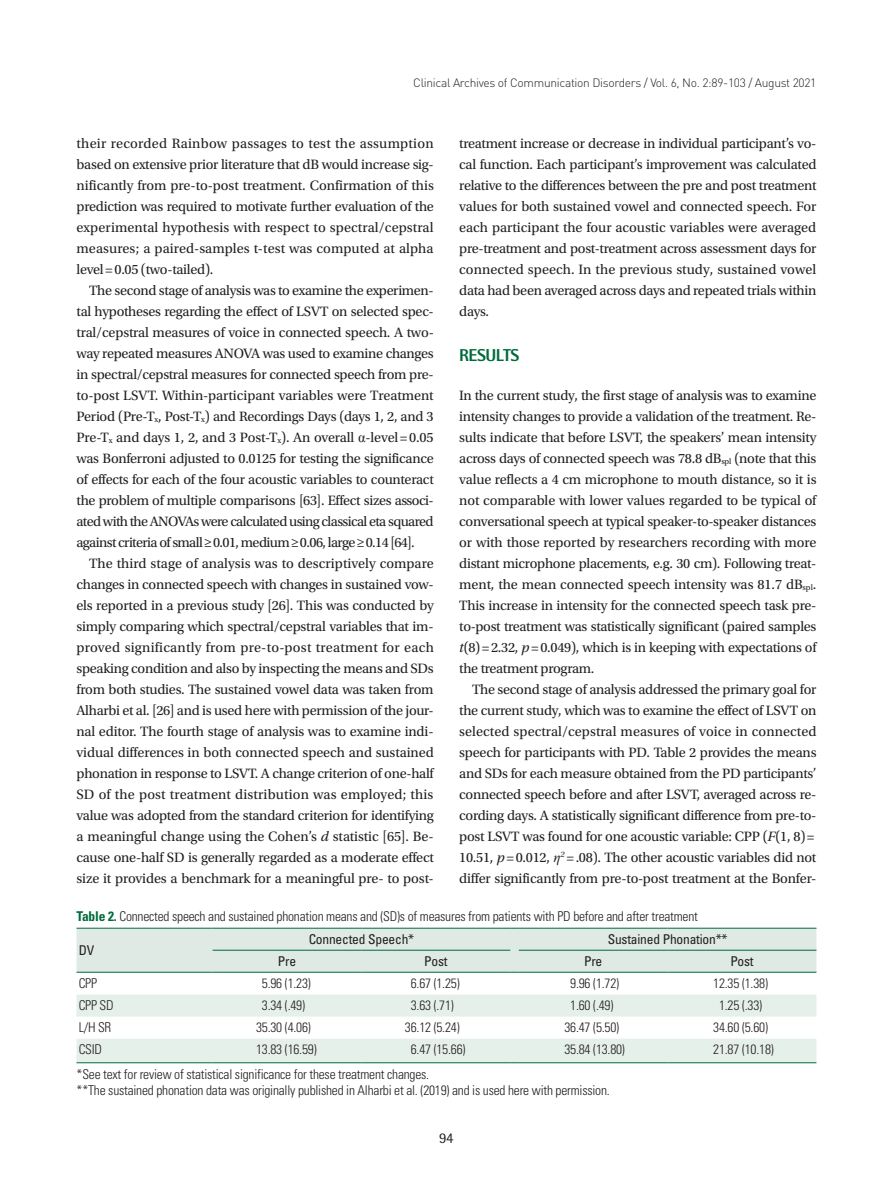
<style>
.page{position:relative;width:893px;height:1191px;background:#fff}
.page>*{position:absolute;margin:0;border:0;box-sizing:border-box;transform-origin:0 0}
.본문대제목{font:800 17.25px "Rotis Semi Sans Std";letter-spacing:-.03em;color:#006b3d}
.t1{font:14.85px "Rotis Semi Sans Std";color:#231f20}
.본문{font:14.25px/21px "Utopia Std";letter-spacing:-.02em;color:#231f20;text-align:justify}
.본문_0{font:14.25px/21px "Utopia Std";letter-spacing:-.02em;color:#231f20;text-align:justify}
.표본문{font:300 condensed 13.5px "Univers LT Std";letter-spacing:-.015em;color:#231f20}
.표제목_그림설명{font:300 condensed 13.5px "Univers LT Std";letter-spacing:-.015em;color:#231f20}
.표머리글{font:condensed 13.5px "Univers LT Std";letter-spacing:-.015em;color:#231f20}
.t2{font:300 12px "DIN Pro";letter-spacing:-.025em;color:#231f20}
.s1{font-size:8.25px}
.s2{font-style:italic}
.s3{font-family:"Times New Roman";font-style:italic}
.s4{font-weight:700;color:#006b3d}
.s5{font-family:"Times New Roman"}
</style>
<div class="page">
<svg style="left:77px;top:995px;width:739px;height:67px;fill:#e6f0ea"></svg>
<hr style="left:77px;top:1062px;width:136px;height:1px;background:#006b3d">
<hr style="left:213px;top:1062px;width:148px;height:1px;background:#006b3d">
<hr style="left:361px;top:1062px;width:149px;height:1px;background:#006b3d">
<hr style="left:519px;top:1062px;width:149px;height:1px;background:#006b3d">
<hr style="left:668px;top:1062px;width:148px;height:1px;background:#006b3d">
<svg style="left:77px;top:927px;width:739px;height:45px;background:#d4e4db"></svg>
<p class="t2" style="left:413px;top:75px;width:405px">Clinical Archives of Communication Disorders / Vol. 6, No. 2:89-103 / August 2021</p>
<p class="본문" style="left:459px;top:133px;width:359px">treatment increase or decrease in individual participant’s vo&shy;cal function. Each participant’s improvement was calculated relative to the differences between the pre and post treatment values for both sustained vowel and connected speech. For each participant the four acoustic variables were averaged pre-treatment and post-treatment across assessment days for connected speech. In the previous study, sustained vowel data had been averaged across days and repeated trials within days.</p>
<p class="본문대제목" style="left:459px;top:344px;width:62px">RESULTS</p>
<p class="본문_0" style="left:459px;top:385px;width:359px">In the current study, the first stage of analysis was to examine intensity changes to provide a validation of the treatment. Re&shy;sults indicate that before LSVT, the speakers’ mean intensity across days of connected speech was 78.8 dB<span class="s1">spl</span> (note that this value reflects a 4 cm microphone to mouth distance, so it is not comparable with lower values regarded to be typical of conversational speech at typical speaker-to-speaker distances or with those reported by researchers recording with more distant microphone placements, e.g. 30 cm). Following treat&shy;ment, the mean connected speech intensity was 81.7 dB<span class="s1">spl</span>.<br>This increase in intensity for the connected speech task pre&shy;to-post treatment was statistically significant (paired samples <span class="s2">t</span>(8) = 2.32, <span class="s2">p</span>= 0.049), which is in keeping with expectations of the treatment program.</p>
<p class="본문" style="left:459px;top:679px;width:359px;text-align:left;text-indent:13px">The second stage of analysis addressed the primary goal for the current study, which was to examine the effect of LSVT on selected spectral/cepstral measures of voice in connected speech for participants with PD. Table 2 provides the means and SDs for each measure obtained from the PD participants’ connected speech before and after LSVT, averaged across re&shy;cording days. A statistically significant difference from pre-to&shy;post LSVT was found for one acoustic variable: CPP (<span class="s2">F</span>(1, 8) = 10.51, <span class="s2">p</span>= 0.012, <span class="s3">η</span><sup>2</sup> = .08). The other acoustic variables did not differ significantly from pre-to-post treatment at the Bonfer-</p>
<p class="표제목_그림설명" style="left:77px;top:908px;width:623px"><span class="s4">Table 2.</span> Connected speech and sustained phonation means and (SD)s of measures from patients with PD before and after treatment</p>
<p class="표머리글" style="left:79px;top:941px;width:17px">DV</p>
<p class="본문" style="left:77px;top:133px;width:359px">their recorded Rainbow passages to test the assumption based on extensive prior literature that dB would increase sig&shy;nificantly from pre-to-post treatment. Confirmation of this prediction was required to motivate further evaluation of the experimental hypothesis with respect to spectral/cepstral measures; a paired-samples t-test was computed at alpha level = 0.05 (two-tailed).</p>
<p class="본문" style="left:77px;top:280px;width:359px;text-indent:13px">The second stage of analysis was to examine the experimen&shy;tal hypotheses regarding the effect of LSVT on selected spec&shy;tral/cepstral measures of voice in connected speech. A two&shy;way repeated measures ANOVA was used to examine changes in spectral/cepstral measures for connected speech from pre&shy;to-post LSVT. Within-participant variables were Treatment Period (Pre-T<span class="s1">x</span>, Post-T<span class="s1">x</span>) and Recordings Days (days 1, 2, and 3<br>Pre-T<span class="s1">x</span> and days 1, 2, and 3 Post-T<span class="s1">x</span>). An overall <span class="s5">α</span>-level = 0.05 was Bonferroni adjusted to 0.0125 for testing the significance of effects for each of the four acoustic variables to counteract the problem of multiple comparisons [63]. Effect sizes associ&shy;ated with the ANOVAs were calculated using classical eta squared against criteria of small≥0.01, medium≥0.06, large≥0.14 [64].</p>
<p class="본문" style="left:77px;top:553px;width:359px;text-indent:13px">The third stage of analysis was to descriptively compare changes in connected speech with changes in sustained vow&shy;els reported in a previous study [26]. This was conducted by simply comparing which spectral/cepstral variables that im&shy;proved significantly from pre-to-post treatment for each speaking condition and also by inspecting the means and SDs from both studies. The sustained vowel data was taken from Alharbi et al. [26] and is used here with permission of the jour&shy;nal editor. The fourth stage of analysis was to examine indi&shy;vidual differences in both connected speech and sustained phonation in response to LSVT. A change criterion of one-half SD of the post treatment distribution was employed; this value was adopted from the standard criterion for identifying a meaningful change using the Cohen’s <span class="s2">d</span> statistic [65]. Be&shy;cause one-half SD is generally regarded as a moderate effect size it provides a benchmark for a meaningful pre- to post-</p>
<p class="표머리글" style="left:309px;top:930px;width:107px">Connected Speech*</p>
<p class="표머리글" style="left:608px;top:930px;width:121px">Sustained Phonation**</p>
<p class="표머리글" style="left:278px;top:952px;width:20px">Pre</p>
<p class="표머리글" style="left:424px;top:952px;width:25px">Post</p>
<p class="표머리글" style="left:584px;top:952px;width:20px">Pre</p>
<p class="표머리글" style="left:730px;top:952px;width:25px">Post</p>
<p class="표본문" style="left:79px;top:975px;width:20px">CPP</p>
<p class="표본문" style="left:262px;top:975px;width:50px">5.96 (1.23)</p>
<p class="표본문" style="left:411px;top:975px;width:50px">6.67 (1.25)</p>
<p class="표본문" style="left:570px;top:975px;width:50px">9.96 (1.72)</p>
<p class="표본문" style="left:713px;top:975px;width:56px">12.35 (1.38)</p>
<p class="표본문" style="left:79px;top:997px;width:36px">CPP SD</p>
<p class="표본문" style="left:262px;top:997px;width:45px">3.34 (.49)</p>
<p class="표본문" style="left:411px;top:997px;width:45px">3.63 (.71)</p>
<p class="표본문" style="left:570px;top:997px;width:45px">1.60 (.49)</p>
<p class="표본문" style="left:719px;top:997px;width:45px">1.25 (.33)</p>
<p class="표본문" style="left:79px;top:1019px;width:34px">L/H SR</p>
<p class="표본문" style="left:256px;top:1019px;width:56px">35.30 (4.06)</p>
<p class="표본문" style="left:405px;top:1019px;width:56px">36.12 (5.24)</p>
<p class="표본문" style="left:564px;top:1019px;width:56px">36.47 (5.50)</p>
<p class="표본문" style="left:713px;top:1019px;width:56px">34.60 (5.60)</p>
<p class="표본문" style="left:79px;top:1041px;width:25px">CSID</p>
<p class="표본문" style="left:256px;top:1041px;width:62px">13.83 (16.59)</p>
<p class="표본문" style="left:411px;top:1041px;width:56px">6.47 (15.66)</p>
<p class="표본문" style="left:564px;top:1041px;width:62px">35.84 (13.80)</p>
<p class="표본문" style="left:713px;top:1041px;width:62px">21.87 (10.18)</p>
<p class="표본문" style="left:77px;top:1065px;width:354px">*See text for review of statistical significance for these treatment changes.</p>
<p class="표본문" style="left:77px;top:1082px;width:535px">**The sustained phonation data was originally published in Alharbi et al. (2019) and is used here with permission.</p>
<p class="t1" style="left:439px;top:1129px;width:16px">94</p>
</div>
